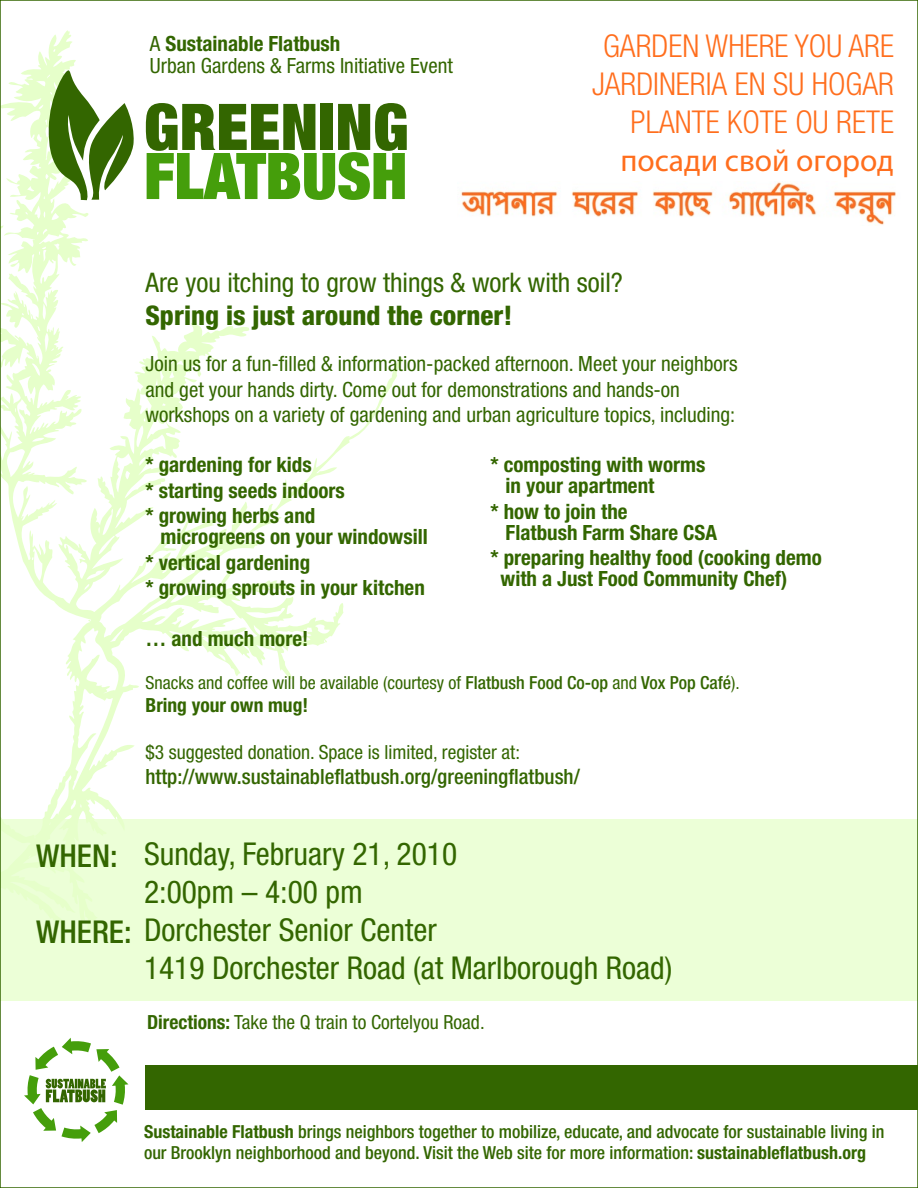
<style>
.page{position:relative;width:918px;height:1188px;background:#fff}
.page>*{position:absolute;margin:0;border:0;box-sizing:border-box;transform-origin:0 0}
.t1{font:900 expanded 64.5px "Helvetica Neue";letter-spacing:.01em;color:#360}
.t2{font:900 expanded 64.5px "Helvetica Neue";color:#459e0b}
.t3{font:condensed 31.5px/37.8px "Helvetica Neue";color:#360}
.t4{font:300 condensed 31.5px/37.8px "Helvetica Neue";color:#ff6e1d;text-align:right}
.t5{font:31.5px "Myriad Pro";color:#ff6e1d}
.t6{font:500 condensed 31.5px "Helvetica Neue";color:#360}
.t7{font:condensed 27px "Helvetica Neue";color:#360}
.t8{font:800 condensed 27px "Helvetica Neue";color:#360}
.t9{font:700 condensed 21px/25.5px "Helvetica Neue";color:#360}
.t10{font:condensed 21px/25.2px "Helvetica Neue";color:#360}
.t11{font:500 condensed 21px "Helvetica Neue";color:#360}
.t12{font:condensed 19.5px "Helvetica Neue";color:#360}
.t13{font:700 condensed 19.5px "Helvetica Neue";color:#360}
.t14{font:500 condensed 18px/21.6px "Helvetica Neue";color:#360}
.t15{font:condensed 18px "Helvetica Neue";color:#360}
.s1{font-weight:700}
.s2{font-weight:500}
</style>
<div class="page">
<div style="left:0;top:819px;width:918px;height:181px;background:#ecffd7"></div>
<svg style="left:3px;top:30px;width:402px;height:971px"></svg>
<svg style="left:48px;top:67px;width:87px;height:133px"></svg>
<svg style="left:24px;top:1038px;width:104px;height:104px"></svg>
<div style="left:146px;top:1065px;width:772px;height:45px;background:#360"></div>
<img style="left:461px;top:182px;width:435px;height:43px">
<p class="t10" style="left:150px;top:32px;width:304px;line-height:22.5px">A <span class="s1">Sustainable Flatbush<br></span>Urban Gardens &amp; Farms Initiative Event</p>
<h2 class="t4" style="left:592px;top:27px;width:303px">GARDEN WHERE YOU ARE<br>JARDINERIA EN SU HOGAR<br>PLANTE KOTE OU RETE</h2>
<h2 class="t5" style="left:620px;top:141px;width:275px">посади свой огород</h2>
<h1 class="t1" style="left:144px;top:86px;width:266px">GREENING</h1>
<h1 class="t2" style="left:144px;top:135px;width:265px">FLATBUSH</h1>
<h2 class="t6" style="left:36px;top:837px;width:83px">WHEN:</h2>
<p class="t7" style="left:146px;top:267px;width:479px">Are you itching to grow things &amp; work with soil?</p>
<p class="t8" style="left:146px;top:298px;width:368px">Spring is just around the corner!</p>
<p class="t10" style="left:146px;top:351px;width:594px">Join us for a fun-filled &amp; information-packed afternoon. Meet your neighbors and get your hands dirty. Come out for demonstrations and hands-on workshops on a variety of gardening and urban agriculture topics, including:</p>
<p class="t9" style="left:146px;top:452px;width:201px">* gardening for kids<br>* starting seeds indoors * growing herbs and</p>
<p class="t9" style="left:146px;top:524px;width:284px;text-indent:15px">microgreens on your windowsill * vertical gardening<br>* growing sprouts in your kitchen</p>
<p class="t9" style="left:146px;top:625px;width:164px">… and much more!</p>
<p class="t15" style="left:146px;top:672px;width:596px">Snacks and coffee will be available (courtesy of <span class="s2">Flatbush Food Co-op</span> and <span class="s2">Vox Pop Café</span>).</p>
<p class="t13" style="left:146px;top:694px;width:164px">Bring your own mug!</p>
<p class="t12" style="left:146px;top:741px;width:376px">$3 suggested donation. Space is limited, register at:</p>
<p class="t11" style="left:146px;top:764px;width:436px">http://www.sustainableflatbush.org/greeningflatbush/</p>
<p class="t9" style="left:506px;top:454px;width:201px;line-height:21px;text-indent:-15px">* composting with worms in your apartment</p>
<p class="t9" style="left:506px;top:501px;width:213px;line-height:21px;text-indent:-15px">* how to join the<br>Flatbush Farm Share CSA</p>
<p class="t9" style="left:501px;top:547px;width:323px;line-height:21px;text-indent:-10px">* preparing healthy food (cooking demo with a Just Food Community Chef)</p>
<h2 class="t3" style="left:144px;top:835px;width:315px">Sunday, February 21, 2010<br>2:00pm – 4:00 pm</h2>
<h2 class="t3" style="left:36px;top:911px;width:402px"><span class="s2">WHERE:</span> Dorchester Senior Center</h2>
<h2 class="t3" style="left:144px;top:949px;width:530px">1419 Dorchester Road (at Marlborough Road)</h2>
<p class="t12" style="left:147px;top:1011px;width:339px"><span class="s1">Directions:</span> Take the Q train to Cortelyou Road.</p>
<p class="t14" style="left:144px;top:1120px;width:742px"><span class="s1">Sustainable Flatbush</span> brings neighbors together to mobilize, educate, and advocate for sustainable living in our Brooklyn neighborhood and beyond. Visit the Web site for more information: <span class="s1">sustainableflatbush.org</span></p>
</div>
